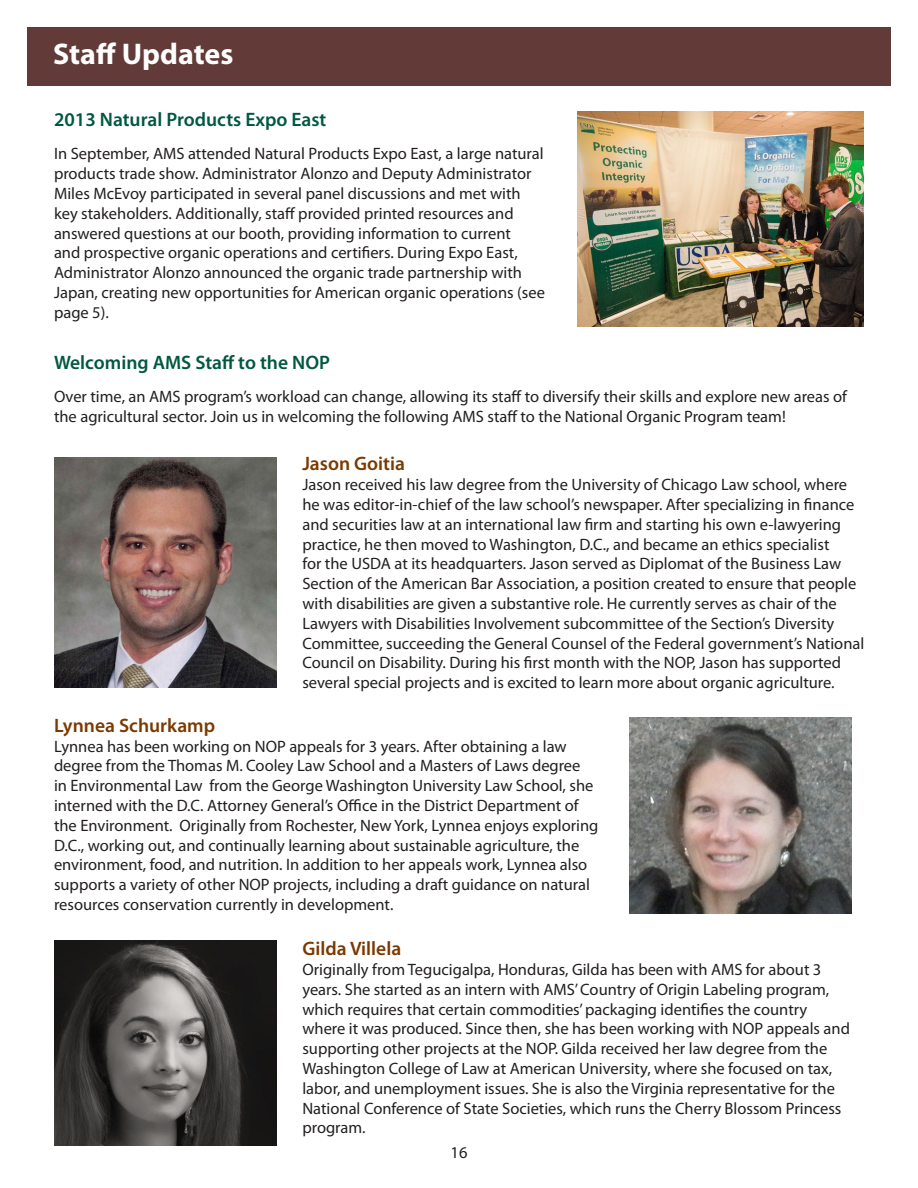
<style>
.page{position:relative;width:918px;height:1188px;background:#fff}
.page>*{position:absolute;margin:0;border:0;box-sizing:border-box;transform-origin:0 0}
.White_Header{font:700 30px "Myriad Pro";color:#fff}
.t1{font:600 19.5px "Myriad Pro";color:#005840}
.t2{font:600 19.5px "Myriad Pro";color:#7b3900}
.t3{font:16.5px/19.8px "Myriad Pro";color:#231f20}
</style>
<div class="page">
<img style="left:54px;top:458px;width:222px;height:230px">
<div style="left:27px;top:27px;width:864px;height:58px;background:#623b38"></div>
<img style="left:578px;top:111px;width:286px;height:216px">
<img style="left:629px;top:717px;width:223px;height:197px">
<img style="left:54px;top:940px;width:222px;height:206px">
<p class="White_Header" style="left:53px;top:34px;width:182px">Staff Updates</p>
<p class="t1" style="left:54px;top:107px;width:274px">2013 Natural Products Expo East</p>
<p class="t3" style="left:54px;top:144px;width:492px">In September, AMS attended Natural Products Expo East, a large natural products trade show. Administrator Alonzo and Deputy Administrator Miles McEvoy participated in several panel discussions and met with key stakeholders. Additionally, staff provided printed resources and answered questions at our booth, providing information to current<br>and prospective organic operations and certifiers. During Expo East, Administrator Alonzo announced the organic trade partnership with Japan, creating new opportunities for American organic operations (see page 5).</p>
<p class="t1" style="left:54px;top:350px;width:277px">Welcoming AMS Staff to the NOP</p>
<p class="t3" style="left:54px;top:386px;width:795px">Over time, an AMS program’s workload can change, allowing its staff to diversify their skills and explore new areas of the agricultural sector. Join us in welcoming the following AMS staff to the National Organic Program team!</p>
<p class="t2" style="left:302px;top:451px;width:104px">Jason Goitia</p>
<p class="t3" style="left:302px;top:474px;width:563px">Jason received his law degree from the University of Chicago Law school, where he was editor-in-chief of the law school’s newspaper. After specializing in finance and securities law at an international law firm and starting his own e-lawyering practice, he then moved to Washington, D.C., and became an ethics specialist<br>for the USDA at its headquarters. Jason served as Diplomat of the Business Law Section of the American Bar Association, a position created to ensure that people with disabilities are given a substantive role. He currently serves as chair of the Lawyers with Disabilities Involvement subcommittee of the Section’s Diversity Committee, succeeding the General Counsel of the Federal government’s National Council on Disability. During his first month with the NOP, Jason has supported several special projects and is excited to learn more about organic agriculture.</p>
<p class="t2" style="left:54px;top:713px;width:163px">Lynnea Schurkamp</p>
<p class="t3" style="left:54px;top:736px;width:546px">Lynnea has been working on NOP appeals for 3 years. After obtaining a law degree from the Thomas M. Cooley Law School and a Masters of Laws degree<br>in Environmental Law from the George Washington University Law School, she interned with the D.C. Attorney General’s Office in the District Department of the Environment. Originally from Rochester, New York, Lynnea enjoys exploring D.C., working out, and continually learning about sustainable agriculture, the environment, food, and nutrition. In addition to her appeals work, Lynnea also supports a variety of other NOP projects, including a draft guidance on natural resources conservation currently in development.</p>
<p class="t2" style="left:302px;top:936px;width:100px">Gilda Villela</p>
<p class="t3" style="left:302px;top:959px;width:549px">Originally from Tegucigalpa, Honduras, Gilda has been with AMS for about 3 years. She started as an intern with AMS’ Country of Origin Labeling program, which requires that certain commodities’ packaging identifies the country where it was produced. Since then, she has been working with NOP appeals and supporting other projects at the NOP. Gilda received her law degree from the Washington College of Law at American University, where she focused on tax, labor, and unemployment issues. She is also the Virginia representative for the National Conference of State Societies, which runs the Cherry Blossom Princess program.</p>
<p class="t3" style="left:451px;top:1143px;width:18px">16</p>
</div>
